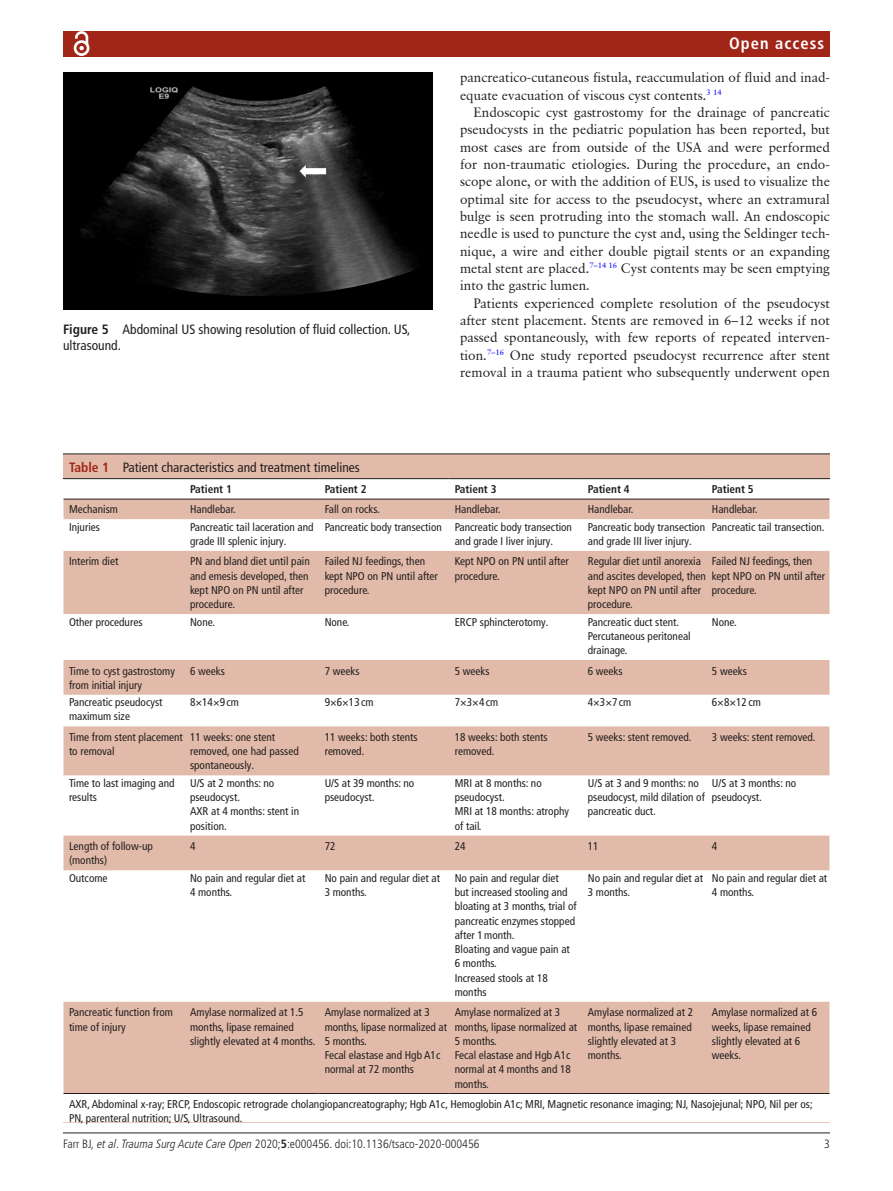
<style>
.page{position:relative;width:893px;height:1191px;background:#fff}
.page>*{position:absolute;margin:0;border:0;box-sizing:border-box;transform-origin:0 0}
.t1{font:700 condensed 16.5px "Frutiger LT Std";letter-spacing:.065em;color:#fff}
.t2{font:13.5px/17.2px "Classical Garamond BT";color:#231f20;text-align:justify}
.t3{font:condensed 13.5px/16.5px "Frutiger LT Pro";color:#231f20}
.t4{font:300 condensed 12px "Frutiger LT Pro";color:#231f20}
.t5{font:condensed 11.25px/14.2px "Frutiger LT Pro";color:#231f20}
.t6{font:700 condensed 11.25px "Frutiger LT Pro";color:#231f20}
.s1{font-weight:700}
.s2{font-weight:700;color:#a12618}
.s3{font-style:italic}
</style>
<div class="page">
<hr style="left:63px;top:1132px;width:767px;height:1px;background:#231f20">
<div style="left:63px;top:31px;width:767px;height:25px;background:#a12618"></div>
<svg style="left:72px;top:31px;width:19px;height:26px"></svg>
<img style="left:63px;top:72px;width:370px;height:238px">
<div style="left:63px;top:454px;width:767px;height:668px;background:#e2baa9"></div>
<hr style="left:63px;top:453px;width:767px;height:1px;background:#231f20">
<svg style="left:64px;top:519px;width:766px;height:603px;fill:#fff"></svg>
<hr style="left:63px;top:1093px;width:121px;height:1px;background:#231f20">
<hr style="left:184px;top:1093px;width:135px;height:1px;background:#231f20">
<hr style="left:319px;top:1093px;width:130px;height:1px;background:#231f20">
<hr style="left:449px;top:1093px;width:133px;height:1px;background:#231f20">
<hr style="left:582px;top:1093px;width:124px;height:1px;background:#231f20">
<hr style="left:706px;top:1093px;width:124px;height:1px;background:#231f20">
<hr style="left:63px;top:519px;width:1px;height:32px;background:#fff">
<hr style="left:63px;top:551px;width:1px;height:63px;background:#fff">
<hr style="left:63px;top:614px;width:1px;height:46px;background:#fff">
<hr style="left:63px;top:660px;width:1px;height:34px;background:#fff">
<hr style="left:63px;top:694px;width:1px;height:32px;background:#fff">
<hr style="left:63px;top:726px;width:1px;height:49px;background:#fff">
<hr style="left:63px;top:775px;width:1px;height:60px;background:#fff">
<hr style="left:63px;top:835px;width:1px;height:35px;background:#fff">
<hr style="left:63px;top:870px;width:1px;height:131px;background:#fff">
<hr style="left:63px;top:1001px;width:1px;height:92px;background:#fff">
<svg style="left:63px;top:1093px;width:1px;height:29px"></svg>
<svg style="left:63px;top:478px;width:768px;height:41px"></svg>
<p class="t3" style="left:63px;top:321px;width:349px"><span class="s1">Figure 5</span> Abdominal US showing resolution of fluid collection. US, ultrasound.</p>
<h1 class="t1" style="left:729px;top:34px;width:97px">Open access</h1>
<p class="t2" style="left:460px;top:69px;width:371px">pancreatico-cutaneous fistula, reaccumulation of fluid and inad&shy;equate evacuation of viscous cyst contents.<sup>3</sup> <sup>14</sup></p>
<p class="t2" style="left:460px;top:103px;width:371px;text-indent:14px">Endoscopic cyst gastrostomy for the drainage of pancreatic pseudocysts in the pediatric population has been reported, but most cases are from outside of the USA and were performed for non-traumatic etiologies. During the procedure, an endo&shy;scope alone, or with the addition of EUS, is used to visualize the optimal site for access to the pseudocyst, where an extramural bulge is seen protruding into the stomach wall. An endoscopic needle is used to puncture the cyst and, using the Seldinger tech&shy;nique, a wire and either double pigtail stents or an expanding metal stent are placed.<sup>7–14</sup> <sup>16</sup> Cyst contents may be seen emptying into the gastric lumen.</p>
<p class="t2" style="left:460px;top:294px;width:371px;text-indent:14px">Patients experienced complete resolution of the pseudocyst after stent placement. Stents are removed in 6–12 weeks if not passed spontaneously, with few reports of repeated interven&shy;tion.<sup>7–16</sup> One study reported pseudocyst recurrence after stent removal in a trauma patient who subsequently underwent open</p>
<p class="t3" style="left:69px;top:459px;width:292px"><span class="s2">Table 1</span> Patient characteristics and treatment timelines</p>
<p class="t6" style="left:190px;top:482px;width:43px">Patient 1</p>
<p class="t6" style="left:325px;top:482px;width:43px">Patient 2</p>
<p class="t6" style="left:455px;top:482px;width:43px">Patient 3</p>
<p class="t6" style="left:588px;top:482px;width:43px">Patient 4</p>
<p class="t6" style="left:712px;top:482px;width:43px">Patient 5</p>
<p class="t5" style="left:69px;top:502px;width:50px">Mechanism</p>
<p class="t5" style="left:190px;top:502px;width:47px">Handlebar.</p>
<p class="t5" style="left:325px;top:502px;width:57px">Fall on rocks.</p>
<p class="t5" style="left:455px;top:502px;width:47px">Handlebar.</p>
<p class="t5" style="left:588px;top:502px;width:47px">Handlebar.</p>
<p class="t5" style="left:712px;top:502px;width:47px">Handlebar.</p>
<p class="t5" style="left:69px;top:519px;width:33px">Injuries</p>
<p class="t5" style="left:190px;top:519px;width:125px">Pancreatic tail laceration and grade III splenic injury.</p>
<p class="t5" style="left:455px;top:519px;width:119px;text-indent:-130px">Pancreatic body transection Pancreatic body transection and grade I liver injury.</p>
<p class="t5" style="left:588px;top:519px;width:119px">Pancreatic body transection and grade III liver injury.</p>
<p class="t5" style="left:712px;top:519px;width:114px">Pancreatic tail transection.</p>
<p class="t5" style="left:69px;top:554px;width:51px">Interim diet</p>
<p class="t5" style="left:190px;top:554px;width:121px">PN and bland diet until pain and emesis developed, then kept NPO on PN until after procedure.</p>
<p class="t5" style="left:325px;top:554px;width:115px">Failed NJ feedings, then kept NPO on PN until after procedure.</p>
<p class="t5" style="left:455px;top:554px;width:116px">Kept NPO on PN until after procedure.</p>
<p class="t5" style="left:588px;top:554px;width:120px">Regular diet until anorexia and ascites developed, then kept NPO on PN until after procedure.</p>
<p class="t5" style="left:712px;top:554px;width:115px">Failed NJ feedings, then kept NPO on PN until after procedure.</p>
<p class="t5" style="left:69px;top:614px;width:75px">Other procedures</p>
<p class="t5" style="left:190px;top:614px;width:27px">None.</p>
<p class="t5" style="left:325px;top:614px;width:27px">None.</p>
<p class="t5" style="left:455px;top:614px;width:95px">ERCP sphincterotomy.</p>
<p class="t5" style="left:588px;top:614px;width:104px">Pancreatic duct stent.<br>Percutaneous peritoneal drainage.</p>
<p class="t5" style="left:712px;top:614px;width:27px">None.</p>
<p class="t5" style="left:69px;top:663px;width:107px">Time to cyst gastrostomy from initial injury</p>
<p class="t5" style="left:190px;top:663px;width:36px">6 weeks</p>
<p class="t5" style="left:325px;top:663px;width:36px">7 weeks</p>
<p class="t5" style="left:455px;top:663px;width:36px">5 weeks</p>
<p class="t5" style="left:588px;top:663px;width:36px">6 weeks</p>
<p class="t5" style="left:712px;top:663px;width:36px">5 weeks</p>
<p class="t5" style="left:69px;top:695px;width:95px">Pancreatic pseudocyst maximum size</p>
<p class="t5" style="left:190px;top:695px;width:51px">8×14×9 cm</p>
<p class="t5" style="left:325px;top:695px;width:51px">9×6×13 cm</p>
<p class="t5" style="left:455px;top:695px;width:45px">7×3×4 cm</p>
<p class="t5" style="left:588px;top:695px;width:45px">4×3×7 cm</p>
<p class="t5" style="left:712px;top:695px;width:51px">6×8×12 cm</p>
<p class="t5" style="left:69px;top:730px;width:115px">Time from stent placement to removal</p>
<p class="t5" style="left:190px;top:730px;width:110px">11 weeks: one stent removed, one had passed spontaneously.</p>
<p class="t5" style="left:325px;top:730px;width:95px">11 weeks: both stents removed.</p>
<p class="t5" style="left:455px;top:730px;width:95px">18 weeks: both stents removed.</p>
<p class="t5" style="left:588px;top:730px;width:105px">5 weeks: stent removed.</p>
<p class="t5" style="left:712px;top:730px;width:105px">3 weeks: stent removed.</p>
<p class="t5" style="left:69px;top:776px;width:107px">Time to last imaging and results</p>
<p class="t5" style="left:190px;top:776px;width:111px">U/S at 2 months: no pseudocyst.<br>AXR at 4 months: stent in position.</p>
<p class="t5" style="left:325px;top:776px;width:91px">U/S at 39 months: no pseudocyst.</p>
<p class="t5" style="left:455px;top:776px;width:116px">MRI at 8 months: no pseudocyst.<br>MRI at 18 months: atrophy of tail.</p>
<p class="t5" style="left:588px;top:776px;width:119px">U/S at 3 and 9 months: no pseudocyst, mild dilation of pancreatic duct.</p>
<p class="t5" style="left:712px;top:776px;width:86px">U/S at 3 months: no pseudocyst.</p>
<p class="t5" style="left:69px;top:839px;width:85px">Length of follow-up (months)</p>
<p class="t5" style="left:190px;top:839px;width:7px">4</p>
<p class="t5" style="left:325px;top:839px;width:12px">72</p>
<p class="t5" style="left:455px;top:839px;width:12px">24</p>
<p class="t5" style="left:588px;top:839px;width:12px">11</p>
<p class="t5" style="left:712px;top:839px;width:7px">4</p>
<p class="t5" style="left:69px;top:871px;width:40px">Outcome</p>
<p class="t5" style="left:190px;top:871px;width:117px">No pain and regular diet at<br>4 months.</p>
<p class="t5" style="left:325px;top:871px;width:117px">No pain and regular diet at<br>3 months.</p>
<p class="t5" style="left:455px;top:871px;width:123px">No pain and regular diet<br>but increased stooling and bloating at 3 months, trial of pancreatic enzymes stopped after 1month.<br>Bloating and vague pain at<br>6 months.<br>Increased stools at 18 months</p>
<p class="t5" style="left:588px;top:871px;width:117px">No pain and regular diet at<br>3 months.</p>
<p class="t5" style="left:712px;top:871px;width:117px">No pain and regular diet at<br>4 months.</p>
<p class="t5" style="left:69px;top:1005px;width:105px">Pancreatic function from time of injury</p>
<p class="t5" style="left:190px;top:1005px;width:127px">Amylase normalized at 1.5 months, lipase remained slightly elevated at 4 months.</p>
<p class="t5" style="left:325px;top:1005px;width:124px">Amylase normalized at 3 months, lipase normalized at<br>5 months.<br>Fecal elastase and Hgb A1c normal at 72 months</p>
<p class="t5" style="left:455px;top:1005px;width:124px">Amylase normalized at 3 months, lipase normalized at<br>5 months.<br>Fecal elastase and Hgb A1c normal at 4 months and 18 months.</p>
<p class="t5" style="left:588px;top:1005px;width:107px">Amylase normalized at 2 months, lipase remained slightly elevated at 3 months.</p>
<p class="t5" style="left:712px;top:1005px;width:107px">Amylase normalized at 6 weeks, lipase remained slightly elevated at 6 weeks.</p>
<p class="t5" style="left:69px;top:1097px;width:745px">AXR, Abdominal x-ray; ERCP, Endoscopic retrograde cholangiopancreatography; Hgb A1c, Hemoglobin A1c; MRI, Magnetic resonance imaging; NJ, Nasojejunal; NPO, Nil per os;<br>PN, parenteral nutrition; U/S, Ultrasound.</p>
<p class="t4" style="left:63px;top:1136px;width:418px">Farr BJ<span class="s3">, et al</span>. <span class="s3">Trauma Surg Acute Care Open</span> 2020;<span class="s1">5</span>:e000456. doi:10.1136/tsaco-2020-000456</p>
<p class="t4" style="left:824px;top:1136px;width:7px">3</p>
</div>
